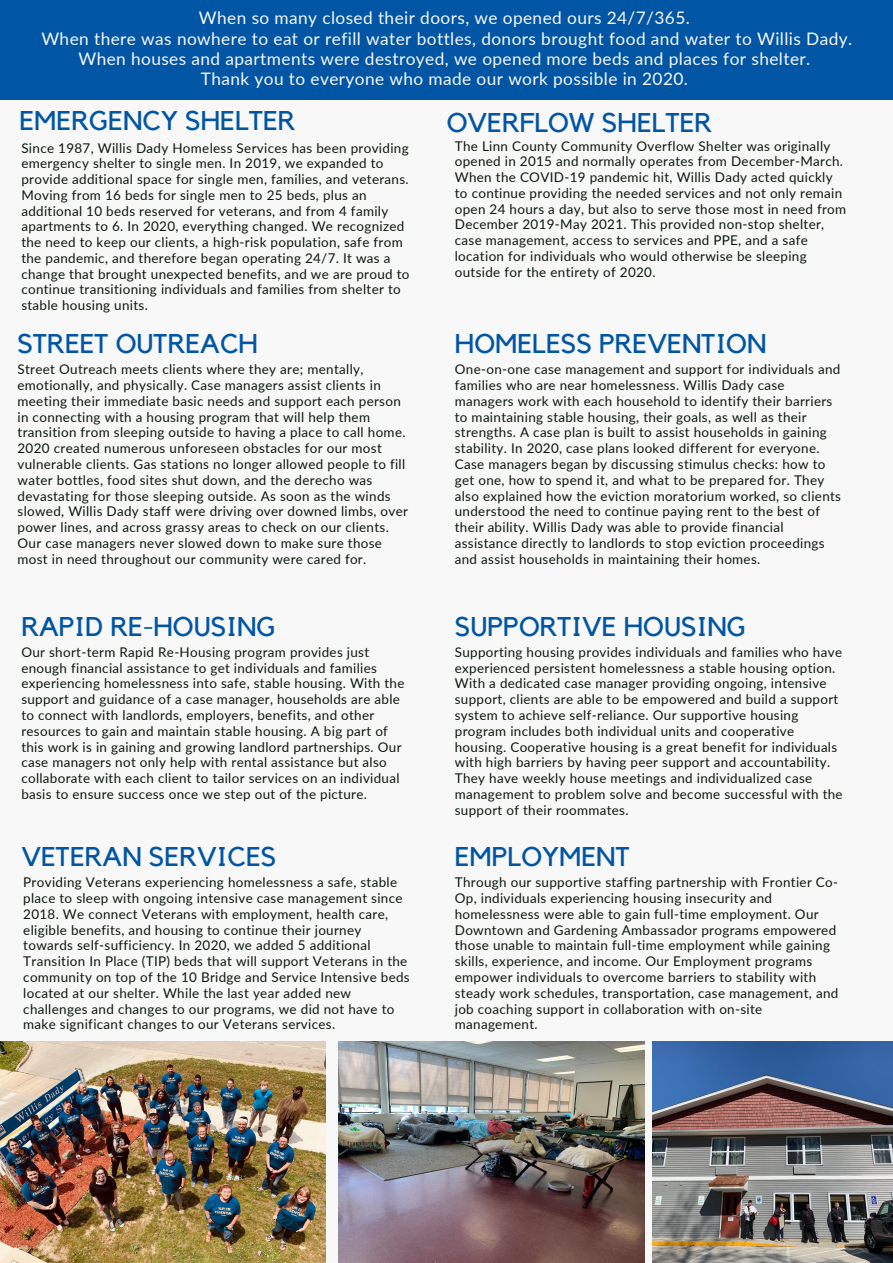
<style>
.page{position:relative;width:893px;height:1263px;background:#f8f8f8}
.page>*{position:absolute;margin:0;border:0;box-sizing:border-box;transform-origin:0 0}
.t1{font:27px "Kollektif";color:#0055a5}
.t2{font:17.25px/20.2px "Lato";letter-spacing:.025em;color:#f8f8f8;text-align:center}
.t3{font:13.42px/15.8px "Lato";letter-spacing:.025em;color:#0c180d}
</style>
<div class="page">
<div style="left:0;top:0;width:893px;height:99px;background:#0055a5"></div>
<img style="left:0;top:1041px;width:326px;height:222px">
<img style="left:652px;top:1041px;width:241px;height:222px">
<img style="left:339px;top:1041px;width:305px;height:222px">
<p class="t2" style="left:199px;top:8px;width:492px">When so many closed their doors, we opened ours 24/7/365.</p>
<p class="t2" style="left:41px;top:28px;width:812px">When there was nowhere to eat or refill water bottles, donors brought food and water to Willis Dady.<br>When houses and apartments were destroyed, we opened more beds and places for shelter.</p>
<p class="t2" style="left:201px;top:68px;width:488px">Thank you to everyone who made our work possible in 2020.</p>
<p class="t1" style="left:19px;top:108px;width:278px">EMERGENCY SHELTER</p>
<p class="t3" style="left:21px;top:139px;width:390px">Since 1987, Willis Dady Homeless Services has been providing emergency shelter to single men. In 2019, we expanded to provide additional space for single men, families, and veterans.<br>Moving from 16 beds for single men to 25 beds, plus an additional 10 beds reserved for veterans, and from 4 family apartments to 6. In 2020, everything changed. We recognized the need to keep our clients, a high-risk population, safe from the pandemic, and therefore began operating 24/7. It was a change that brought unexpected benefits, and we are proud to continue transitioning individuals and families from shelter to stable housing units.</p>
<p class="t1" style="left:447px;top:110px;width:267px">OVERFLOW SHELTER</p>
<p class="t3" style="left:455px;top:137px;width:393px">The Linn County Community Overflow Shelter was originally opened in 2015 and normally operates from December-March.<br>When the COVID-19 pandemic hit, Willis Dady acted quickly to continue providing the needed services and not only remain open 24 hours a day, but also to serve those most in need from December 2019-May 2021. This provided non-stop shelter, case management, access to services and PPE, and a safe location for individuals who would otherwise be sleeping outside for the entirety of 2020.</p>
<p class="t1" style="left:18px;top:331px;width:242px">STREET OUTREACH</p>
<p class="t3" style="left:18px;top:361px;width:392px">Street Outreach meets clients where they are; mentally, emotionally, and physically. Case managers assist clients in meeting their immediate basic needs and support each person in connecting with a housing program that will help them transition from sleeping outside to having a place to call home.<br>2020 created numerous unforeseen obstacles for our most vulnerable clients. Gas stations no longer allowed people to fill water bottles, food sites shut down, and the derecho was devastating for those sleeping outside. As soon as the winds slowed, Willis Dady staff were driving over downed limbs, over power lines, and across grassy areas to check on our clients.<br>Our case managers never slowed down to make sure those most in need throughout our community were cared for.</p>
<p class="t1" style="left:21px;top:614px;width:256px">RAPID RE-HOUSING</p>
<p class="t3" style="left:21px;top:644px;width:385px">Our short-term Rapid Re-Housing program provides just enough financial assistance to get individuals and families experiencing homelessness into safe, stable housing. With the support and guidance of a case manager, households are able to connect with landlords, employers, benefits, and other resources to gain and maintain stable housing. A big part of this work is in gaining and growing landlord partnerships. Our case managers not only help with rental assistance but also collaborate with each client to tailor services on an individual basis to ensure success once we step out of the picture.</p>
<p class="t1" style="left:21px;top:844px;width:257px">VETERAN SERVICES</p>
<p class="t3" style="left:23px;top:874px;width:388px">Providing Veterans experiencing homelessness a safe, stable place to sleep with ongoing intensive case management since 2018. We connect Veterans with employment, health care, eligible benefits, and housing to continue their journey towards self-sufficiency. In 2020, we added 5 additional Transition In Place (TIP) beds that will support Veterans in the community on top of the 10 Bridge and Service Intensive beds located at our shelter. While the last year added new challenges and changes to our programs, we did not have to make significant changes to our Veterans services.</p>
<p class="t1" style="left:455px;top:331px;width:313px">HOMELESS PREVENTION</p>
<p class="t3" style="left:455px;top:361px;width:388px">One-on-one case management and support for individuals and families who are near homelessness. Willis Dady case managers work with each household to identify their barriers to maintaining stable housing, their goals, as well as their strengths. A case plan is built to assist households in gaining stability. In 2020, case plans looked different for everyone.<br>Case managers began by discussing stimulus checks: how to get one, how to spend it, and what to be prepared for. They also explained how the eviction moratorium worked, so clients understood the need to continue paying rent to the best of their ability. Willis Dady was able to provide financial assistance directly to landlords to stop eviction proceedings and assist households in maintaining their homes.</p>
<p class="t1" style="left:455px;top:614px;width:293px">SUPPORTIVE HOUSING</p>
<p class="t3" style="left:455px;top:644px;width:389px">Supporting housing provides individuals and families who have experienced persistent homelessness a stable housing option.<br>With a dedicated case manager providing ongoing, intensive support, clients are able to be empowered and build a support system to achieve self-reliance. Our supportive housing program includes both individual units and cooperative housing. Cooperative housing is a great benefit for individuals with high barriers by having peer support and accountability.<br>They have weekly house meetings and individualized case management to problem solve and become successful with the support of their roommates.</p>
<p class="t1" style="left:455px;top:844px;width:177px">EMPLOYMENT</p>
<p class="t3" style="left:455px;top:874px;width:385px">Through our supportive staffing partnership with Frontier Co-Op, individuals experiencing housing insecurity and homelessness were able to gain full-time employment. Our Downtown and Gardening Ambassador programs empowered those unable to maintain full-time employment while gaining skills, experience, and income. Our Employment programs empower individuals to overcome barriers to stability with steady work schedules, transportation, case management, and job coaching support in collaboration with on-site management.</p>
</div>
